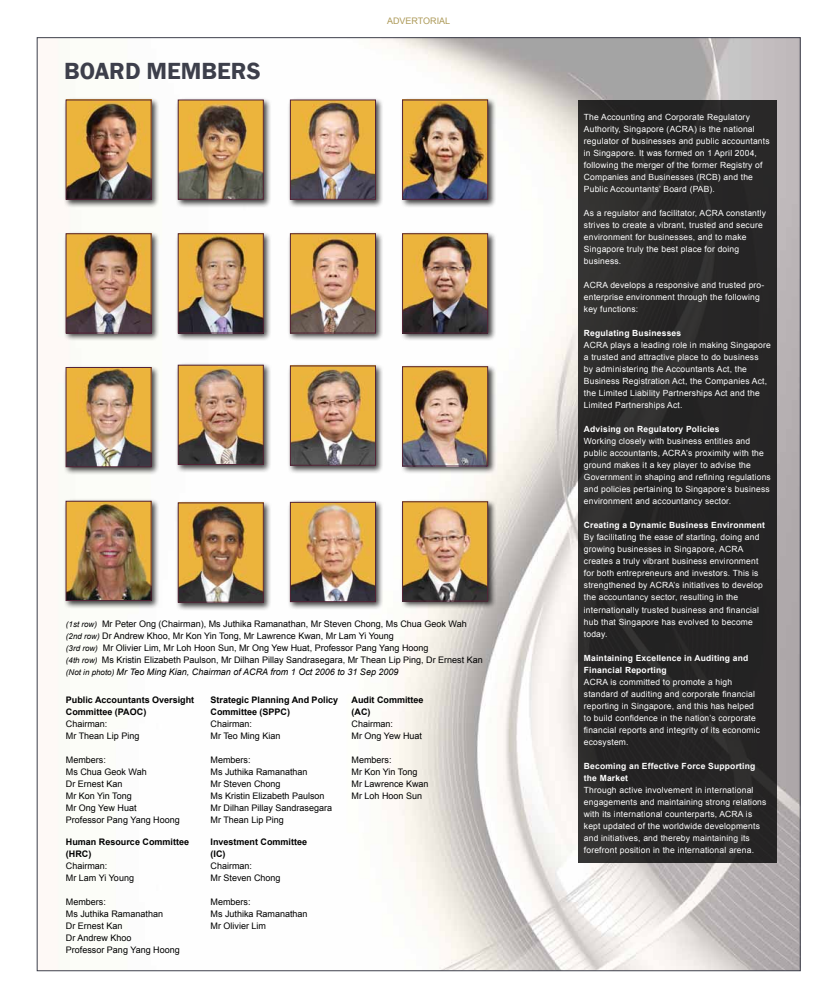
<style>
.page{position:relative;width:837px;height:1007px;background:#fff}
.page>*{position:absolute;margin:0;border:0;box-sizing:border-box;transform-origin:0 0}
.t1{font:600 24px "Franklin Gothic";color:#3d3f4b}
.t2{font:9px/12px "Arial";color:#000}
.t3{font:700 9px/12px "Arial";color:#000}
.t4{font:9px "Arial";color:#ad9a59}
.t5{font:8.5px/12px "Arial";letter-spacing:.02em;color:#fff}
.t6{font:700 8.5px/12px "Arial";letter-spacing:.02em;color:#fff}
.s1{font-style:italic;font-size:8px}
.s2{font-style:italic}
</style>
<div class="page">
<img style="left:382px;top:40px;width:416px;height:928px">
<div style="left:63px;top:498px;width:96px;height:111px;background:#000;opacity:.75"></div>
<img style="left:68px;top:503px;width:81px;height:95px">
<div style="left:66px;top:501px;width:85px;height:99px;border:1px solid #542437"></div>
<div style="left:400px;top:499px;width:96px;height:110px;background:#000;opacity:.75"></div>
<img style="left:404px;top:503px;width:81px;height:96px">
<div style="left:402px;top:501px;width:85px;height:100px;border:1px solid #542437"></div>
<div style="left:288px;top:499px;width:96px;height:111px;background:#000;opacity:.75"></div>
<img style="left:292px;top:504px;width:81px;height:95px">
<div style="left:290px;top:502px;width:85px;height:99px;border:1px solid #542437"></div>
<div style="left:175px;top:500px;width:97px;height:110px;background:#000;opacity:.75"></div>
<img style="left:180px;top:504px;width:81px;height:96px">
<div style="left:178px;top:502px;width:85px;height:100px;border:1px solid #542437"></div>
<div style="left:400px;top:231px;width:96px;height:110px;background:#000;opacity:.75"></div>
<img style="left:404px;top:235px;width:81px;height:96px">
<div style="left:402px;top:233px;width:85px;height:100px;border:1px solid #542437"></div>
<div style="left:63px;top:231px;width:96px;height:110px;background:#000;opacity:.75"></div>
<img style="left:68px;top:235px;width:81px;height:96px">
<div style="left:66px;top:233px;width:85px;height:100px;border:1px solid #542437"></div>
<div style="left:175px;top:231px;width:97px;height:110px;background:#000;opacity:.75"></div>
<img style="left:180px;top:235px;width:81px;height:96px">
<div style="left:178px;top:233px;width:85px;height:100px;border:1px solid #542437"></div>
<div style="left:288px;top:231px;width:96px;height:110px;background:#000;opacity:.75"></div>
<img style="left:292px;top:235px;width:81px;height:96px">
<div style="left:290px;top:233px;width:85px;height:100px;border:1px solid #542437"></div>
<div style="left:175px;top:97px;width:97px;height:111px;background:#000;opacity:.75"></div>
<img style="left:180px;top:102px;width:81px;height:95px">
<div style="left:178px;top:100px;width:85px;height:99px;border:1px solid #542437"></div>
<div style="left:400px;top:97px;width:96px;height:111px;background:#000;opacity:.75"></div>
<img style="left:404px;top:102px;width:81px;height:95px">
<div style="left:402px;top:100px;width:85px;height:99px;border:1px solid #542437"></div>
<div style="left:288px;top:97px;width:96px;height:111px;background:#000;opacity:.75"></div>
<img style="left:292px;top:102px;width:81px;height:95px">
<div style="left:290px;top:100px;width:85px;height:99px;border:1px solid #542437"></div>
<div style="left:63px;top:97px;width:96px;height:111px;background:#000;opacity:.75"></div>
<img style="left:68px;top:102px;width:81px;height:95px">
<div style="left:66px;top:100px;width:85px;height:99px;border:1px solid #542437"></div>
<div style="left:400px;top:364px;width:96px;height:110px;background:#000;opacity:.75"></div>
<img style="left:404px;top:368px;width:81px;height:96px">
<div style="left:402px;top:366px;width:85px;height:100px;border:1px solid #542437"></div>
<div style="left:63px;top:365px;width:96px;height:110px;background:#000;opacity:.75"></div>
<img style="left:68px;top:369px;width:81px;height:96px">
<div style="left:66px;top:367px;width:85px;height:100px;border:1px solid #542437"></div>
<div style="left:175px;top:362px;width:97px;height:111px;background:#000;opacity:.75"></div>
<img style="left:180px;top:367px;width:81px;height:95px">
<div style="left:178px;top:365px;width:85px;height:99px;border:1px solid #542437"></div>
<div style="left:288px;top:363px;width:96px;height:111px;background:#000;opacity:.75"></div>
<img style="left:292px;top:368px;width:81px;height:95px">
<div style="left:290px;top:366px;width:85px;height:99px;border:1px solid #542437"></div>
<div style="left:578px;top:100px;width:198px;height:762px;background:linear-gradient(to right,#2c2c2b,#242324)"></div>
<h1 class="t1" style="left:64px;top:56px;width:198px">BOARD MEMBERS</h1>
<p class="t4" style="left:387px;top:15px;width:65px">ADVERTORIAL</p>
<p class="t2" style="left:66px;top:617px;width:418px"><span class="s1">(1st row)</span> Mr Peter Ong (Chairman), Ms Juthika Ramanathan, Mr Steven Chong, Ms Chua Geok Wah <span class="s1">(2nd row)</span> Dr Andrew Khoo, Mr Kon Yin Tong, Mr Lawrence Kwan, Mr Lam Yi Young<br><span class="s1">(3rd row)</span> Mr Olivier Lim, Mr Loh Hoon Sun, Mr Ong Yew Huat, Professor Pang Yang Hoong<br><span class="s1">(4th row)</span> Ms Kristin Elizabeth Paulson, Mr Dilhan Pillay Sandrasegara, Mr Thean Lip Ping, Dr Ernest Kan <span class="s1">(Not in photo)</span> <span class="s2">Mr Teo Ming Kian, Chairman of ACRA from 1 Oct 2006 to 31 Sep 2009</span></p>
<p class="t3" style="left:66px;top:694px;width:130px">Public Accountants Oversight<br>Committee (PAOC)</p>
<p class="t2" style="left:66px;top:718px;width:75px">Chairman:<br>Mr Thean Lip Ping</p>
<p class="t2" style="left:66px;top:754px;width:115px">Members:<br>Ms Chua Geok Wah<br>Dr Ernest Kan<br>Mr Kon Yin Tong<br>Mr Ong Yew Huat<br>Professor Pang Yang Hoong</p>
<p class="t3" style="left:66px;top:836px;width:125px">Human Resource Committee (HRC)</p>
<p class="t2" style="left:66px;top:859px;width:70px">Chairman:<br>Mr Lam Yi Young</p>
<p class="t2" style="left:66px;top:895px;width:115px">Members:<br>Ms Juthika Ramanathan<br>Dr Ernest Kan<br>Dr Andrew Khoo<br>Professor Pang Yang Hoong</p>
<p class="t3" style="left:210px;top:694px;width:129px">Strategic Planning And Policy<br>Committee (SPPC)</p>
<p class="t2" style="left:210px;top:718px;width:71px">Chairman:<br>Mr Teo Ming Kian</p>
<p class="t2" style="left:210px;top:754px;width:123px">Members:<br>Ms Juthika Ramanathan<br>Mr Steven Chong<br>Ms Kristin Elizabeth Paulson<br>Mr Dilhan Pillay Sandrasegara<br>Mr Thean Lip Ping</p>
<p class="t3" style="left:210px;top:836px;width:98px">Investment Committee (IC)</p>
<p class="t2" style="left:210px;top:859px;width:72px">Chairman:<br>Mr Steven Chong</p>
<p class="t2" style="left:210px;top:895px;width:99px">Members:<br>Ms Juthika Ramanathan<br>Mr Olivier Lim</p>
<p class="t3" style="left:351px;top:694px;width:73px">Audit Committee (AC)</p>
<p class="t2" style="left:351px;top:718px;width:72px">Chairman:<br>Mr Ong Yew Huat</p>
<p class="t2" style="left:351px;top:754px;width:79px">Members:<br>Mr Kon Yin Tong<br>Mr Lawrence Kwan<br>Mr Loh Hoon Sun</p>
<p class="t5" style="left:583px;top:111px;width:187px">The Accounting and Corporate Regulatory Authority, Singapore (ACRA) is the national regulator of businesses and public accountants in Singapore. It was formed on 1 April 2004, following the merger of the former Registry of Companies and Businesses (RCB) and the Public Accountants’ Board (PAB).</p>
<p class="t5" style="left:583px;top:207px;width:183px">As a regulator and facilitator, ACRA constantly strives to create a vibrant, trusted and secure environment for businesses, and to make Singapore truly the best place for doing business.</p>
<p class="t5" style="left:583px;top:279px;width:182px">ACRA develops a responsive and trusted pro&shy;enterprise environment through the following key functions:</p>
<p class="t6" style="left:583px;top:327px;width:99px">Regulating Businesses</p>
<p class="t5" style="left:583px;top:339px;width:188px">ACRA plays a leading role in making Singapore a trusted and attractive place to do business<br>by administering the Accountants Act, the Business Registration Act, the Companies Act, the Limited Liability Partnerships Act and the Limited Partnerships Act.</p>
<p class="t6" style="left:583px;top:423px;width:137px">Advising on Regulatory Policies</p>
<p class="t5" style="left:583px;top:435px;width:188px">Working closely with business entities and public accountants, ACRA’s proximity with the ground makes it a key player to advise the Government in shaping and refining regulations and policies pertaining to Singapore’s business environment and accountancy sector.</p>
<p class="t6" style="left:583px;top:519px;width:182px">Creating a Dynamic Business Environment</p>
<p class="t5" style="left:583px;top:531px;width:180px">By facilitating the ease of starting, doing and growing businesses in Singapore, ACRA creates a truly vibrant business environment for both entrepreneurs and investors. This is strengthened by ACRA’s initiatives to develop the accountancy sector, resulting in the internationally trusted business and financial hub that Singapore has evolved to become today.</p>
<p class="t6" style="left:583px;top:651px;width:166px">Maintaining Excellence in Auditing and<br>Financial Reporting</p>
<p class="t5" style="left:583px;top:675px;width:178px">ACRA is committed to promote a high standard of auditing and corporate financial reporting in Singapore, and this has helped to build confidence in the nation’s corporate financial reports and integrity of its economic ecosystem.</p>
<p class="t6" style="left:583px;top:759px;width:173px">Becoming an Effective Force Supporting the Market</p>
<p class="t5" style="left:583px;top:783px;width:184px">Through active involvement in international engagements and maintaining strong relations with its international counterparts, ACRA is kept updated of the worldwide developments and initiatives, and thereby maintaining its forefront position in the international arena.</p>
</div>
